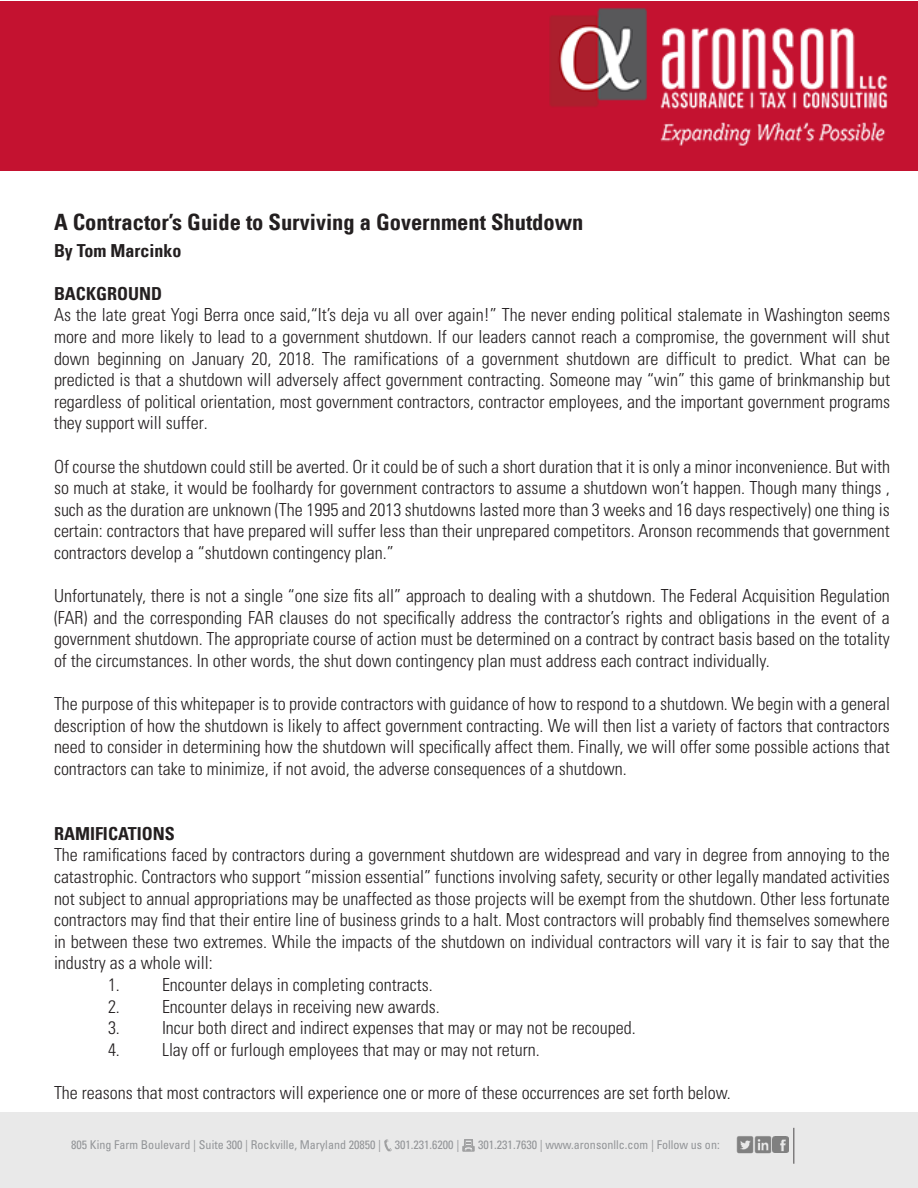
<style>
.page{position:relative;width:918px;height:1188px;background:#fff}
.page>*{position:absolute;margin:0;border:0;box-sizing:border-box;transform-origin:0 0}
.t1{font:700 condensed 22.5px "Univers LT";color:#231f20}
.t2{font:300 condensed 18px/21.6px "Univers LT Std";color:#231f20;text-align:justify}
.t3{font:700 condensed 18px "Univers LT";color:#231f20}
.t4{font:condensed 12.15px "Univers LT Std";color:#939598}
</style>
<div class="page">
<img style="left:0;top:2px;width:918px;height:169px">
<div style="left:0;top:1112px;width:918px;height:76px;background:#e9e9e9"></div>
<img style="left:773px;top:1137px;width:15px;height:15px">
<img style="left:755px;top:1136px;width:18px;height:18px">
<img style="left:736px;top:1136px;width:19px;height:18px">
<svg style="left:384px;top:1139px;width:8px;height:12px"></svg>
<div style="left:463px;top:1146px;width:11px;height:5px;border:1px solid #57585a"></div>
<svg style="left:464px;top:1139px;width:9px;height:12px"></svg>
<hr style="left:794px;top:1128px;width:1px;height:36px;background:#231f20">
<p class="t1" style="left:54px;top:208px;width:531px">A Contractor’s Guide to Surviving a Government Shutdown</p>
<p class="t3" style="left:54px;top:239px;width:129px">By Tom Marcinko</p>
<p class="t3" style="left:54px;top:282px;width:110px">BACKGROUND</p>
<p class="t2" style="left:54px;top:304px;width:838px">As the late great Yogi Berra once said,“It’s deja vu all over again!” The never ending political stalemate in Washington seems more and more likely to lead to a government shutdown. If our leaders cannot reach a compromise, the government will shut down beginning on January 20, 2018. The ramifications of a government shutdown are difficult to predict. What can be predicted is that a shutdown will adversely affect government contracting. Someone may “win” this game of brinkmanship but regardless of political orientation, most government contractors, contractor employees, and the important government programs they support will suffer.</p>
<p class="t2" style="left:54px;top:455px;width:838px">Of course the shutdown could still be averted. Or it could be of such a short duration that it is only a minor inconvenience. But with so much at stake, it would be foolhardy for government contractors to assume a shutdown won’t happen. Though many things , such as the duration are unknown (The 1995 and 2013 shutdowns lasted more than 3 weeks and 16 days respectively) one thing is certain: contractors that have prepared will suffer less than their unprepared competitors. Aronson recommends that government contractors develop a “shutdown contingency plan.”</p>
<p class="t2" style="left:54px;top:585px;width:837px">Unfortunately, there is not a single “one size fits all” approach to dealing with a shutdown. The Federal Acquisition Regulation (FAR) and the corresponding FAR clauses do not specifically address the contractor’s rights and obligations in the event of a government shutdown. The appropriate course of action must be determined on a contract by contract basis based on the totality of the circumstances. In other words, the shut down contingency plan must address each contract individually.</p>
<p class="t2" style="left:54px;top:693px;width:838px">The purpose of this whitepaper is to provide contractors with guidance of how to respond to a shutdown. We begin with a general description of how the shutdown is likely to affect government contracting. We will then list a variety of factors that contractors need to consider in determining how the shutdown will specifically affect them. Finally, we will offer some possible actions that contractors can take to minimize, if not avoid, the adverse consequences of a shutdown.</p>
<p class="t3" style="left:54px;top:822px;width:122px">RAMIFICATIONS</p>
<p class="t2" style="left:54px;top:844px;width:837px">The ramifications faced by contractors during a government shutdown are widespread and vary in degree from annoying to the catastrophic. Contractors who support “mission essential” functions involving safety, security or other legally mandated activities not subject to annual appropriations may be unaffected as those projects will be exempt from the shutdown. Other less fortunate contractors may find that their entire line of business grinds to a halt. Most contractors will probably find themselves somewhere in between these two extremes. While the impacts of the shutdown on individual contractors will vary it is fair to say that the industry as a whole will:</p>
<p class="t2" style="left:108px;top:974px;width:326px">1. Encounter delays in completing contracts.</p>
<p class="t2" style="left:108px;top:995px;width:333px">2. Encounter delays in receiving new awards.</p>
<p class="t2" style="left:108px;top:1017px;width:529px">3. Incur both direct and indirect expenses that may or may not be recouped.</p>
<p class="t2" style="left:108px;top:1039px;width:433px">4. Llay off or furlough employees that may or may not return.</p>
<p class="t2" style="left:54px;top:1082px;width:678px">The reasons that most contractors will experience one or more of these occurrences are set forth below.</p>
<p class="t4" style="left:71px;top:1137px;width:390px">805 King Farm Boulevard | Suite 300 | Rockville, Maryland 20850 | 301.231.6200 |</p>
<p class="t4" style="left:478px;top:1137px;width:243px">301.231.7630 | www.aronsonllc.com | Follow us on:</p>
</div>
